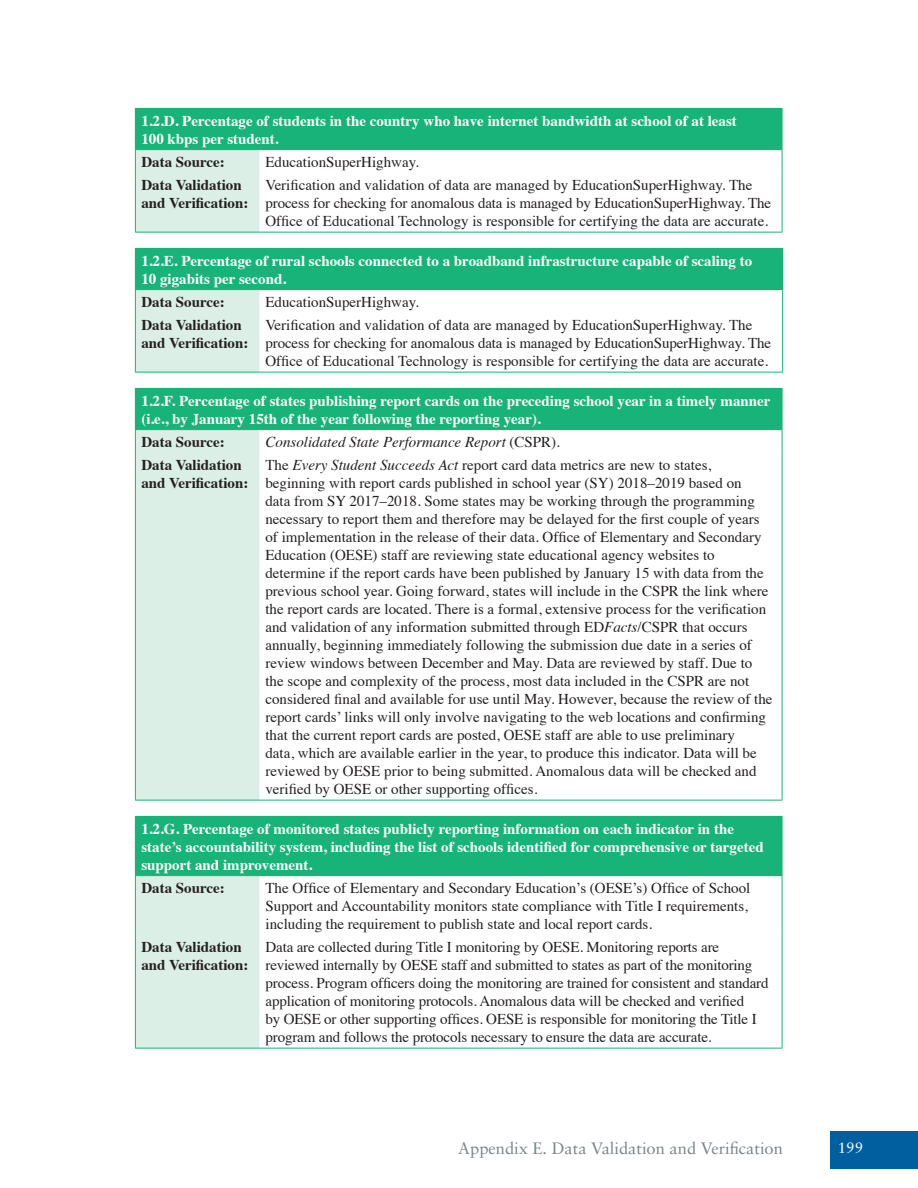
<style>
.page{position:relative;width:918px;height:1188px;background:#fff}
.page>*{position:absolute;margin:0;border:0;box-sizing:border-box;transform-origin:0 0}
.t1{font:16.5px "Sabon LT Pro";color:#7c848a}
.t2{font:15px/18px "Times";color:#231f20}
.t3{font:700 15px/18px "Times";color:#fff}
.t4{font:700 15px/18px "Times";color:#231f20}
.t5{font:italic 15px "Times";color:#231f20}
.t6{font:15px "Sabon LT Pro";color:#fff}
.s1{font-style:normal}
.s2{font-style:italic}
</style>
<div class="page">
<div style="left:830px;top:1131px;width:88px;height:38px;background:#015fa0"></div>
<div style="left:135px;top:388px;width:647px;height:42px;background:#18b379"></div>
<div style="left:136px;top:430px;width:124px;height:370px;background:#dcefe6"></div>
<hr style="left:782px;top:389px;width:1px;height:40px;background:#18b379">
<svg style="left:135px;top:430px;width:1px;height:23px"></svg>
<svg style="left:782px;top:430px;width:1px;height:23px"></svg>
<hr style="left:135px;top:453px;width:1px;height:347px;background:#18b379">
<hr style="left:782px;top:453px;width:1px;height:347px;background:#18b379">
<hr style="left:135px;top:800px;width:125px;height:1px;background:#18b379">
<hr style="left:260px;top:800px;width:522px;height:1px;background:#18b379">
<div style="left:135px;top:248px;width:648px;height:42px;background:#18b379"></div>
<div style="left:135px;top:290px;width:125px;height:82px;background:#dcefe6"></div>
<svg style="left:782px;top:290px;width:1px;height:23px"></svg>
<hr style="left:135px;top:313px;width:1px;height:59px;background:#18b379">
<hr style="left:782px;top:313px;width:1px;height:59px;background:#18b379">
<hr style="left:135px;top:372px;width:125px;height:1px;background:#18b379">
<hr style="left:260px;top:372px;width:523px;height:1px;background:#18b379">
<div style="left:135px;top:108px;width:647px;height:42px;background:#18b379"></div>
<hr style="left:782px;top:109px;width:1px;height:40px;background:#18b379">
<div style="left:135px;top:150px;width:125px;height:82px;background:#dcefe6"></div>
<svg style="left:782px;top:150px;width:1px;height:23px"></svg>
<hr style="left:135px;top:173px;width:1px;height:59px;background:#18b379">
<hr style="left:782px;top:173px;width:1px;height:59px;background:#18b379">
<hr style="left:135px;top:232px;width:125px;height:1px;background:#18b379">
<hr style="left:260px;top:232px;width:522px;height:1px;background:#18b379">
<div style="left:135px;top:816px;width:647px;height:60px;background:#18b379"></div>
<div style="left:136px;top:876px;width:124px;height:172px;background:#dcefe6"></div>
<hr style="left:782px;top:817px;width:1px;height:58px;background:#18b379">
<hr style="left:135px;top:876px;width:1px;height:59px;background:#18b379">
<hr style="left:782px;top:876px;width:1px;height:59px;background:#18b379">
<hr style="left:135px;top:935px;width:1px;height:113px;background:#18b379">
<hr style="left:782px;top:935px;width:1px;height:113px;background:#18b379">
<hr style="left:135px;top:1048px;width:125px;height:1px;background:#18b379">
<hr style="left:260px;top:1048px;width:522px;height:1px;background:#18b379">
<p class="t3" style="left:141px;top:110px;width:597px">1.2.D. Percentage of students in the country who have internet bandwidth at school of at least<br>100 kbps per student.</p>
<p class="t4" style="left:141px;top:151px;width:85px">Data Source:</p>
<p class="t2" style="left:266px;top:152px;width:155px">EducationSuperHighway.</p>
<p class="t4" style="left:141px;top:174px;width:109px">Data Validation and Verification:</p>
<p class="t2" style="left:266px;top:175px;width:507px">Verification and validation of data are managed by EducationSuperHighway. The process for checking for anomalous data is managed by EducationSuperHighway. The<br>Office of Educational Technology is responsible for certifying the data are accurate.</p>
<p class="t3" style="left:141px;top:250px;width:612px">1.2.E. Percentage of rural schools connected to a broadband infrastructure capable of scaling to<br>10 gigabits per second.</p>
<p class="t4" style="left:141px;top:291px;width:85px">Data Source:</p>
<p class="t2" style="left:266px;top:292px;width:155px">EducationSuperHighway.</p>
<p class="t4" style="left:141px;top:314px;width:109px">Data Validation and Verification:</p>
<p class="t2" style="left:266px;top:315px;width:507px">Verification and validation of data are managed by EducationSuperHighway. The process for checking for anomalous data is managed by EducationSuperHighway. The<br>Office of Educational Technology is responsible for certifying the data are accurate.</p>
<p class="t3" style="left:141px;top:390px;width:631px">1.2.F. Percentage of states publishing report cards on the preceding school year in a timely manner (i.e., by January 15th of the year following the reporting year).</p>
<p class="t4" style="left:141px;top:431px;width:85px">Data Source:</p>
<p class="t5" style="left:266px;top:429px;width:296px">Consolidated State Performance Report <span class="s1">(CSPR).</span></p>
<p class="t4" style="left:141px;top:454px;width:109px">Data Validation and Verification:</p>
<p class="t2" style="left:265px;top:455px;width:509px">The <span class="s2">Every Student Succeeds Act</span> report card data metrics are new to states, beginning with report cards published in school year (SY) 2018–2019 based on<br>data from SY 2017–2018. Some states may be working through the programming necessary to report them and therefore may be delayed for the first couple of years of implementation in the release of their data. Office of Elementary and Secondary Education (OESE) staff are reviewing state educational agency websites to determine if the report cards have been published by January 15 with data from the previous school year. Going forward, states will include in the CSPR the link where the report cards are located. There is a formal, extensive process for the verification and validation of any information submitted through ED<span class="s2">Facts</span>/CSPR that occurs annually, beginning immediately following the submission due date in a series of review windows between December and May. Data are reviewed by staff. Due to the scope and complexity of the process, most data included in the CSPR are not considered final and available for use until May. However, because the review of the report cards’ links will only involve navigating to the web locations and confirming that the current report cards are posted, OESE staff are able to use preliminary<br>data, which are available earlier in the year, to produce this indicator. Data will be reviewed by OESE prior to being submitted. Anomalous data will be checked and verified by OESE or other supporting offices.</p>
<p class="t3" style="left:141px;top:818px;width:624px">1.2.G. Percentage of monitored states publicly reporting information on each indicator in the state’s accountability system, including the list of schools identified for comprehensive or targeted support and improvement.</p>
<p class="t4" style="left:141px;top:877px;width:85px">Data Source:</p>
<p class="t2" style="left:265px;top:878px;width:486px">The Office of Elementary and Secondary Education’s (OESE’s) Office of School<br>Support and Accountability monitors state compliance with Title Ⅰ requirements, including the requirement to publish state and local report cards.</p>
<p class="t4" style="left:141px;top:936px;width:109px">Data Validation and Verification:</p>
<p class="t2" style="left:265px;top:937px;width:505px">Data are collected during Title Ⅰ monitoring by OESE. Monitoring reports are reviewed internally by OESE staff and submitted to states as part of the monitoring process. Program officers doing the monitoring are trained for consistent and standard application of monitoring protocols. Anomalous data will be checked and verified<br>by OESE or other supporting offices. OESE is responsible for monitoring the Title Ⅰ program and follows the protocols necessary to ensure the data are accurate.</p>
<p class="t1" style="left:458px;top:1138px;width:326px">Appendix E. Data Validation and Verification</p>
<p class="t6" style="left:838px;top:1138px;width:27px">199</p>
</div>
